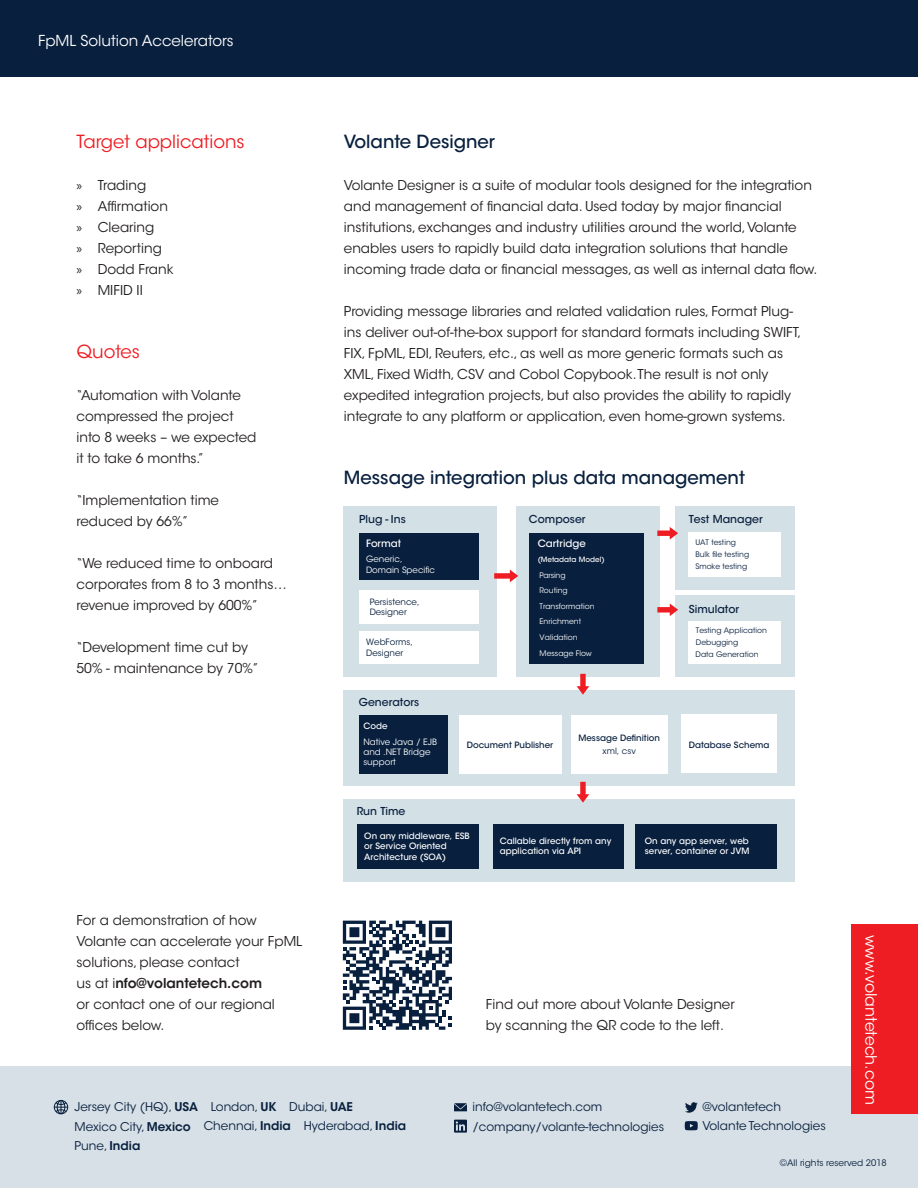
<style>
.page{position:relative;width:918px;height:1188px;background:#fff}
.page>*{position:absolute;margin:0;border:0;box-sizing:border-box;transform-origin:0 0}
.Heading_2{font:500 18px "ITC Avant Garde Std";color:#081f3e}
.Left_column_H1{font:18px "ITC Avant Garde Std";color:#ee1d23}
.t1{font:15.6px "ITC Avant Garde Std";color:#fff}
.t2{font:15px "ITC Avant Garde Std";color:#fff}
.Small_Body{font:13.5px/21px "ITC Avant Garde Std";color:#231f20}
.t3{font:12px/19px "ITC Avant Garde Std";color:#081f3e}
.t4{font:500 10.8px "ITC Avant Garde Std";color:#081f3e}
.t5{font:500 10.05px "ITC Avant Garde Std";color:#fff}
.t6{font:9px "ITC Avant Garde Std";color:#081f3e}
.t7{font:500 8.7px/10.4px "ITC Avant Garde Std";color:#fff}
.t8{font:8.7px/10.4px "ITC Avant Garde Std";color:#fff}
.t9{font:500 8.7px/13.5px "ITC Avant Garde Std";color:#081f3e;text-align:center}
.t10{font:8.7px/10.2px "ITC Avant Garde Std";color:#081f3e}
.t11{font:7.65px/12.3px "ITC Avant Garde Std";color:#081f3e}
.t12{font:7.65px/15.6px "ITC Avant Garde Std";letter-spacing:-.005em;color:#fff}
.t13{font:500 7.2px "ITC Avant Garde Std";letter-spacing:-.005em;color:#fff}
.s1{font-family:"Myriad Pro"}
.s2{font-weight:600}
.s3{font-weight:500}
.s4{font-weight:400}
</style>
<div class="page">
<div style="left:0;top:1066px;width:918px;height:122px;background:#d6e0e6"></div>
<svg style="left:685px;top:1102px;width:13px;height:11px"></svg>
<svg style="left:685px;top:1121px;width:13px;height:9px"></svg>
<svg style="left:54px;top:1100px;width:14px;height:14px"></svg>
<svg style="left:454px;top:1103px;width:13px;height:8px"></svg>
<svg style="left:454px;top:1120px;width:13px;height:13px"></svg>
<svg style="left:456px;top:1121px;width:9px;height:10px"></svg>
<div style="left:0;top:0;width:918px;height:77px;background:#081f3e"></div>
<div style="left:851px;top:924px;width:67px;height:190px;background:#ee1d23"></div>
<svg style="left:343px;top:921px;width:109px;height:109px"></svg>
<div style="left:675px;top:596px;width:120px;height:81px;background:#d3e0e5"></div>
<div style="left:343px;top:506px;width:154px;height:170px;background:#d3e0e5"></div>
<div style="left:516px;top:506px;width:144px;height:171px;background:#d3e0e5"></div>
<div style="left:675px;top:506px;width:120px;height:84px;background:#d3e0e5"></div>
<div style="left:359px;top:534px;width:120px;height:46px;background:#081f3e"></div>
<div style="left:359px;top:590px;width:120px;height:34px;background:#fff"></div>
<div style="left:359px;top:632px;width:120px;height:32px;background:#fff"></div>
<div style="left:529px;top:534px;width:115px;height:130px;background:#081f3e"></div>
<div style="left:689px;top:532px;width:92px;height:44px;background:#fff"></div>
<div style="left:689px;top:621px;width:92px;height:43px;background:#fff"></div>
<svg style="left:494px;top:570px;width:24px;height:12px"></svg>
<svg style="left:657px;top:527px;width:21px;height:13px"></svg>
<svg style="left:657px;top:603px;width:21px;height:13px"></svg>
<div style="left:343px;top:690px;width:452px;height:96px;background:#d3e0e5"></div>
<div style="left:343px;top:799px;width:452px;height:82px;background:#d3e0e5"></div>
<div style="left:357px;top:824px;width:122px;height:44px;background:#081f3e"></div>
<div style="left:359px;top:715px;width:89px;height:58px;background:#081f3e"></div>
<div style="left:459px;top:715px;width:102px;height:58px;background:#fff"></div>
<div style="left:572px;top:715px;width:96px;height:58px;background:#fff"></div>
<div style="left:681px;top:714px;width:96px;height:59px;background:#fff"></div>
<div style="left:494px;top:824px;width:130px;height:44px;background:#081f3e"></div>
<div style="left:636px;top:824px;width:141px;height:44px;background:#081f3e"></div>
<svg style="left:577px;top:674px;width:12px;height:21px"></svg>
<svg style="left:577px;top:782px;width:12px;height:21px"></svg>
<p class="t2" style="left:38px;top:31px;width:197px">FpML Solution Accelerators</p>
<p class="Left_column_H1" style="left:77px;top:130px;width:170px">Target applications</p>
<p class="Small_Body" style="left:77px;top:175px;width:71px"><span class="s1">»</span> Trading</p>
<p class="Small_Body" style="left:77px;top:196px;width:93px"><span class="s1">»</span> Affirmation</p>
<p class="Small_Body" style="left:77px;top:217px;width:79px"><span class="s1">»</span> Clearing</p>
<p class="Small_Body" style="left:77px;top:238px;width:87px"><span class="s1">»</span> Reporting</p>
<p class="Small_Body" style="left:77px;top:259px;width:99px"><span class="s1">»</span> Dodd Frank</p>
<p class="Small_Body" style="left:77px;top:280px;width:68px"><span class="s1">»</span> MIFID II</p>
<p class="Left_column_H1" style="left:77px;top:340px;width:65px">Quotes</p>
<p class="Small_Body" style="left:77px;top:385px;width:181px">“Automation with Volante compressed the project into 8 weeks – we expected it to take 6 months.”</p>
<p class="Small_Body" style="left:77px;top:490px;width:144px">“Implementation time reduced by 66%”</p>
<p class="Small_Body" style="left:77px;top:553px;width:212px">“We reduced time to onboard corporates from 8 to 3 months… revenue improved by 600%”</p>
<p class="Small_Body" style="left:77px;top:637px;width:184px">“Development time cut by<br>50% - maintenance by 70%”</p>
<p class="Small_Body" style="left:77px;top:910px;width:227px">For a demonstration of how<br>Volante can accelerate your FpML solutions, please contact<br>us at i<span class="s2">nfo@volantetech.com<br></span>or contact one of our regional offices below.</p>
<p class="Heading_2" style="left:344px;top:130px;width:153px">Volante Designer</p>
<p class="Small_Body" style="left:344px;top:175px;width:475px">Volante Designer is a suite of modular tools designed for the integration and management of financial data. Used today by major financial institutions, exchanges and industry utilities around the world, Volante enables users to rapidly build data integration solutions that handle incoming trade data or financial messages, as well as internal data flow.</p>
<p class="Small_Body" style="left:344px;top:301px;width:459px">Providing message libraries and related validation rules, Format Plug&shy;ins deliver out-of-the-box support for standard formats including SWIFT, FIX, FpML, EDI, Reuters, etc., as well as more generic formats such as XML, Fixed Width, CSV and Cobol Copybook. The result is not only expedited integration projects, but also provides the ability to rapidly integrate to any platform or application, even home-grown systems.</p>
<p class="Heading_2" style="left:344px;top:466px;width:403px">Message integration plus data management</p>
<p class="t4" style="left:359px;top:513px;width:48px">Plug - Ins</p>
<p class="t4" style="left:529px;top:513px;width:58px">Composer</p>
<p class="t5" style="left:538px;top:537px;width:50px">Cartridge</p>
<p class="t13" style="left:538px;top:555px;width:69px">(Metadata Model)</p>
<p class="t12" style="left:539px;top:567px;width:57px">Parsing<br>Routing<br>Transformation<br>Enrichment<br>Validation<br>Message Flow</p>
<p class="t5" style="left:366px;top:537px;width:37px">Format</p>
<p class="t8" style="left:366px;top:554px;width:70px">Generic,<br>Domain Specific</p>
<p class="t10" style="left:370px;top:597px;width:51px">Persistence,<br>Designer</p>
<p class="t10" style="left:366px;top:637px;width:48px;line-height:10.8px">WebForms,<br>Designer</p>
<p class="t4" style="left:689px;top:512px;width:75px">Test Manager</p>
<p class="t11" style="left:695px;top:536px;width:55px">UAT testing<br>Bulk file testing<br>Smoke testing</p>
<p class="t4" style="left:689px;top:602px;width:52px">Simulator</p>
<p class="t11" style="left:696px;top:625px;width:73px;line-height:11.9px">Testing Application<br>Debugging<br>Data Generation</p>
<p class="t4" style="left:359px;top:695px;width:62px">Generators</p>
<p class="t8" style="left:363px;top:719px;width:75px;line-height:15.5px"><span class="s3">Code<br></span>Native Java / EJB</p>
<p class="t8" style="left:363px;top:747px;width:69px">and .NET Bridge support</p>
<p class="t9" style="left:467px;top:738px;width:88px">Document Publisher</p>
<p class="t9" style="left:578px;top:731px;width:83px">Message Definition <span class="s4">xml, csv</span></p>
<p class="t9" style="left:689px;top:738px;width:82px">Database Schema</p>
<p class="t4" style="left:357px;top:804px;width:50px">Run Time</p>
<p class="t7" style="left:364px;top:830px;width:107px">On any middleware, ESB or Service Oriented<br>Architecture (SOA)</p>
<p class="t7" style="left:500px;top:836px;width:113px">Callable directly from any application via API</p>
<p class="t7" style="left:645px;top:836px;width:106px">On any app server, web server, container or JVM</p>
<p class="Small_Body" style="left:486px;top:994px;width:250px">Find out more about Volante Designer by scanning the QR code to the left.</p>
<p class="t3" style="left:702px;top:1097px;width:80px">@volantetech</p>
<p class="t3" style="left:75px;top:1097px;width:125px">Jersey City (HQ), <span class="s2">USA</span></p>
<p class="t3" style="left:473px;top:1098px;width:131px">info@volantetech.com</p>
<p class="t3" style="left:75px;top:1117px;width:118px">Mexico City, <span class="s2">Mexico<br></span>Pune, <span class="s2">India</span></p>
<p class="t3" style="left:204px;top:1097px;width:89px;text-align:center">London, <span class="s2">UK<br></span>Chennai, <span class="s2">India</span></p>
<p class="t3" style="left:304px;top:1097px;width:104px;text-indent:-14px">Dubai, <span class="s2">UAE<br></span>Hyderabad, <span class="s2">India</span></p>
<p class="t3" style="left:472px;top:1117px;width:193px">/company/volante-technologies</p>
<p class="t3" style="left:702px;top:1117px;width:125px">Volante Technologies</p>
<p class="t1" style="left:881px;top:935px;width:172px;rotate:90deg">www.volantetech.com</p>
<p class="t6" style="left:780px;top:1157px;width:108px">©All rights reserved 2018</p>
</div>
